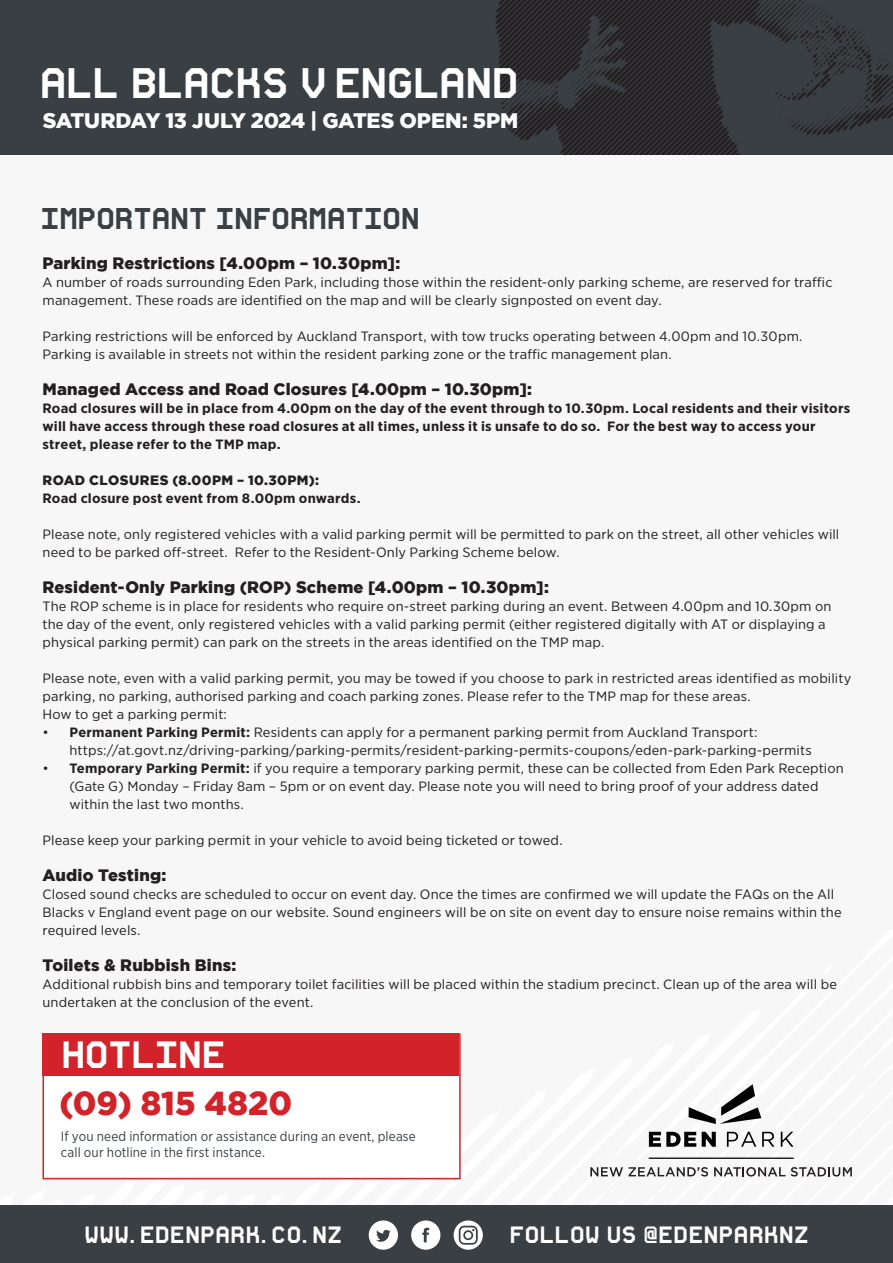
<style>
.page{position:relative;width:893px;height:1263px;background:#fff}
.page>*{position:absolute;margin:0;border:0;box-sizing:border-box;transform-origin:0 0}
.t1{font:900 33.15px "Gotham";letter-spacing:.005em;color:#d2232a}
.t2{font:29.85px "Fortress Mono";letter-spacing:-.03em;color:#fff}
.t3{font:26.55px "Fortress Mono";letter-spacing:-.03em;color:#fff}
.t4{font:900 21px "Gotham";letter-spacing:-.015em;color:#fff}
.t5{font:21px "Fortress Mono";letter-spacing:-.025em;color:#3a3f43}
.t6{font:900 16.5px "Gotham";letter-spacing:.01em;color:#231f20}
.t7{font:16.5px "Fortress Mono";letter-spacing:.005em;color:#fff}
.t8{font:13.5px/18px "Gotham Narrow";letter-spacing:.01em;color:#231f20;scale:1.1 1}
.t9{font:700 13.5px/18px "Gotham Narrow";letter-spacing:.015em;color:#231f20;scale:1.1 1}
.t10{font:13.5px "Gotham Narrow";letter-spacing:.01em;color:#3a3f43}
.t11{font:900 13.5px "Gotham";letter-spacing:.03em;color:#231f20}
.s1{font-weight:700}
</style>
<div class="page">
<div style="left:0;top:0;width:893px;height:155px;background:#3a3f43"></div>
<svg style="left:495px;top:0;width:398px;height:155px"></svg>
<div style="left:0;top:155px;width:893px;height:1053px;background:#f7f7f8"></div>
<svg style="left:42px;top:1081px;width:1px;height:29px"></svg>
<div style="left:43px;top:1033px;width:418px;height:146px;background:#fff;border:2px solid #d2232a"></div>
<div style="left:0;top:1205px;width:893px;height:58px;background:#3a3f43"></div>
<svg style="left:42px;top:1119px;width:398px;height:131px"></svg>
<svg style="left:453px;top:1220px;width:30px;height:30px"></svg>
<div style="left:43px;top:1033px;width:416px;height:43px;background:#d2232a"></div>
<svg style="left:590px;top:1084px;width:262px;height:93px"></svg>
<hr style="left:649px;top:1157px;width:145px;height:2px;background:#231f20">
<p class="t2" style="left:43px;top:68px;width:481px">ALL BLACKS V ENGLAND</p>
<p class="t4" style="left:43px;top:108px;width:477px">SATURDAY 13 JULY 2024 | GATES OPEN: 5PM</p>
<p class="t5" style="left:43px;top:207px;width:381px">IMPORTANT INFORMATION</p>
<p class="t6" style="left:43px;top:253px;width:359px">Parking Restrictions [4.00pm – 10.30pm]:</p>
<p class="t8" style="left:43px;top:273px;width:720px">A number of roads surrounding Eden Park, including those within the resident-only parking scheme, are reserved for traffic management. These roads are identified on the map and will be clearly signposted on event day.</p>
<p class="t8" style="left:43px;top:327px;width:692px">Parking restrictions will be enforced by Auckland Transport, with tow trucks operating between 4.00pm and 10.30pm.<br>Parking is available in streets not within the resident parking zone or the traffic management plan.</p>
<p class="t6" style="left:43px;top:379px;width:491px">Managed Access and Road Closures [4.00pm – 10.30pm]:</p>
<p class="t9" style="left:43px;top:399px;width:736px">Road closures will be in place from 4.00pm on the day of the event through to 10.30pm. Local residents and their visitors will have access through these road closures at all times, unless it is unsafe to do so. For the best way to access your street, please refer to the TMP map.</p>
<p class="t11" style="left:43px;top:472px;width:278px">ROAD CLOSURES (8.00PM – 10.30PM):</p>
<p class="t9" style="left:43px;top:489px;width:291px">Road closure post event from 8.00pm onwards.</p>
<p class="t8" style="left:43px;top:525px;width:726px">Please note, only registered vehicles with a valid parking permit will be permitted to park on the street, all other vehicles will need to be parked off-street. Refer to the Resident-Only Parking Scheme below.</p>
<p class="t6" style="left:43px;top:577px;width:508px">Resident-Only Parking (ROP) Scheme [4.00pm – 10.30pm]:</p>
<p class="t8" style="left:43px;top:597px;width:719px">The ROP scheme is in place for residents who require on-street parking during an event. Between 4.00pm and 10.30pm on the day of the event, only registered vehicles with a valid parking permit (either registered digitally with AT or displaying a physical parking permit) can park on the streets in the areas identified on the TMP map.</p>
<p class="t8" style="left:43px;top:669px;width:737px">Please note, even with a valid parking permit, you may be towed if you choose to park in restricted areas identified as mobility parking, no parking, authorised parking and coach parking zones. Please refer to the TMP map for these areas.</p>
<p class="t8" style="left:43px;top:705px;width:169px">How to get a parking permit:</p>
<p class="t8" style="left:43px;top:723px;width:652px">• <span class="s1">Permanent Parking Permit:</span> Residents can apply for a permanent parking permit from Auckland Transport:</p>
<p class="t8" style="left:70px;top:741px;width:676px">https://at.govt.nz/driving-parking/parking-permits/resident-parking-permits-coupons/eden-park-parking-permits</p>
<p class="t8" style="left:70px;top:759px;width:705px;text-indent:-27px">• <span class="s1">Temporary Parking Permit:</span> if you require a temporary parking permit, these can be collected from Eden Park Reception (Gate G) Monday – Friday 8am – 5pm or on event day. Please note you will need to bring proof of your address dated within the last two months.</p>
<p class="t8" style="left:43px;top:831px;width:474px">Please keep your parking permit in your vehicle to avoid being ticketed or towed.</p>
<p class="t6" style="left:43px;top:865px;width:125px">Audio Testing:</p>
<p class="t8" style="left:43px;top:885px;width:728px">Closed sound checks are scheduled to occur on event day. Once the times are confirmed we will update the FAQs on the All<br>Blacks v England event page on our website. Sound engineers will be on site on event day to ensure noise remains within the required levels.</p>
<p class="t6" style="left:43px;top:955px;width:195px">Toilets &amp; Rubbish Bins:</p>
<p class="t8" style="left:43px;top:975px;width:724px">Additional rubbish bins and temporary toilet facilities will be placed within the stadium precinct. Clean up of the area will be undertaken at the conclusion of the event.</p>
<p class="t3" style="left:64px;top:1041px;width:166px">HOTLINE</p>
<p class="t1" style="left:60px;top:1084px;width:234px">(09) 815 4820</p>
<p class="t10" style="left:61px;top:1127px;width:356px">If you need information or assistance during an event, please</p>
<p class="t10" style="left:61px;top:1143px;width:206px">call our hotline in the first instance.</p>
<p class="t7" style="left:86px;top:1227px;width:259px">WWW.EDENPARK.CO.NZ</p>
<p class="t7" style="left:511px;top:1227px;width:301px">FOLLOW US @EDENPARKNZ</p>
</div>
